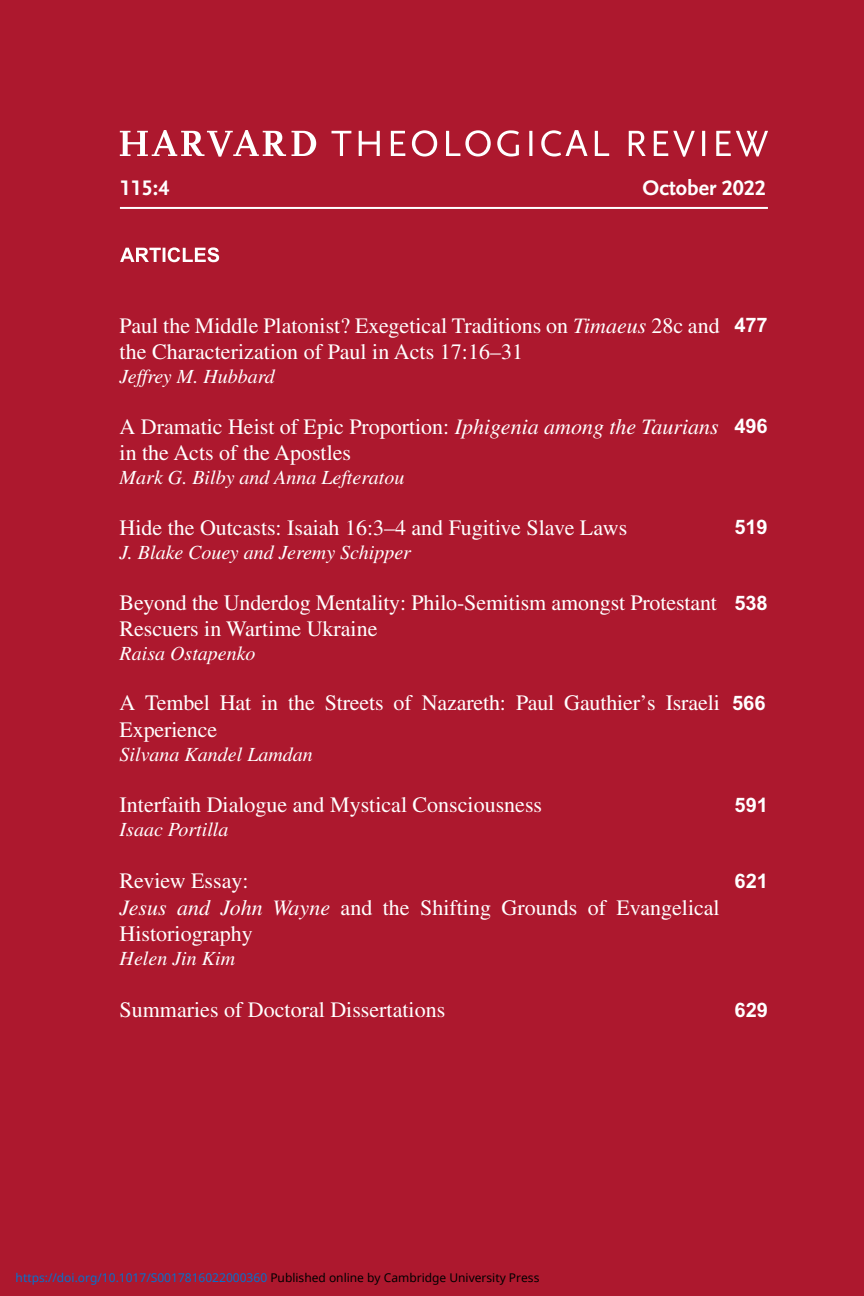
<style>
.page{position:relative;width:864px;height:1296px;background:#ad182e}
.page>*{position:absolute;margin:0;border:0;box-sizing:border-box;transform-origin:0 0}
.t1{font:22px/26.4px "Times";color:#fff}
.t2{font:700 22px "Scala Sans Pro";color:#fff}
.t3{font:italic 20px "Times";color:#fff}
.t4{font:700 20px "Arial";color:#fff}
.t5{font:12px "Noto Sans";color:#0172cf}
.s1{font-style:italic}
.s2{color:#000}
</style>
<div class="page">
<hr style="left:863px;top:0;width:1px;height:1296px;background:#231f20">
<svg style="left:120px;top:247px;width:99px;height:15px"></svg>
<hr style="left:120px;top:207px;width:648px;height:2px;background:#fff">
<svg style="left:120px;top:130px;width:648px;height:27px"></svg>
<p class="t2" style="left:120px;top:175px;width:51px">115:4</p>
<p class="t2" style="left:643px;top:175px;width:125px">October 2022</p>
<p class="t1" style="left:120px;top:312px;width:602px">Paul the Middle Platonist? Exegetical Traditions on <span class="s1">Timaeus</span> 28c and the Characterization of Paul in Acts 17:16–31</p>
<p class="t3" style="left:120px;top:366px;width:157px">Jeffrey M. Hubbard</p>
<p class="t1" style="left:120px;top:413px;width:601px">A Dramatic Heist of Epic Proportion: <span class="s1">Iphigenia among the Taurians </span>in the Acts of the Apostles</p>
<p class="t3" style="left:120px;top:467px;width:286px">Mark G. Bilby and Anna Lefteratou</p>
<p class="t1" style="left:120px;top:514px;width:509px">Hide the Outcasts: Isaiah 16:3–4 and Fugitive Slave Laws</p>
<p class="t3" style="left:120px;top:541px;width:293px">J. Blake Couey and Jeremy Schipper</p>
<p class="t1" style="left:120px;top:589px;width:599px">Beyond the Underdog Mentality: Philo-Semitism amongst Protestant<br>Rescuers in Wartime Ukraine</p>
<p class="t3" style="left:120px;top:643px;width:137px">Raisa Ostapenko</p>
<p class="t1" style="left:120px;top:690px;width:602px">A Tembel Hat in the Streets of Nazareth: Paul Gauthier’s Israeli<br>Experience</p>
<p class="t3" style="left:120px;top:743px;width:195px">Silvana Kandel Lamdan</p>
<p class="t1" style="left:120px;top:792px;width:424px">Interfaith Dialogue and Mystical Consciousness</p>
<p class="t3" style="left:120px;top:819px;width:110px">Isaac Portilla</p>
<p class="t1" style="left:120px;top:868px;width:602px">Review Essay:<br><span class="s1">Jesus and John Wayne</span> and the Shifting Grounds of Evangelical<br>Historiography</p>
<p class="t3" style="left:120px;top:948px;width:117px">Helen Jin Kim</p>
<p class="t1" style="left:120px;top:997px;width:327px">Summaries of Doctoral Dissertations</p>
<p class="t4" style="left:734px;top:314px;width:35px">477</p>
<p class="t4" style="left:734px;top:414px;width:35px">496</p>
<p class="t4" style="left:734px;top:515px;width:35px">519</p>
<p class="t4" style="left:734px;top:591px;width:35px">538</p>
<p class="t4" style="left:732px;top:691px;width:35px">566</p>
<p class="t4" style="left:735px;top:793px;width:35px">591</p>
<p class="t4" style="left:735px;top:869px;width:35px">621</p>
<p class="t4" style="left:735px;top:998px;width:35px">629</p>
<p class="t5" style="left:16px;top:1269px;width:525px">https://doi.org/10.1017/S0017816022000360 <span class="s2">Published online by Cambridge University Press</span></p>
</div>
